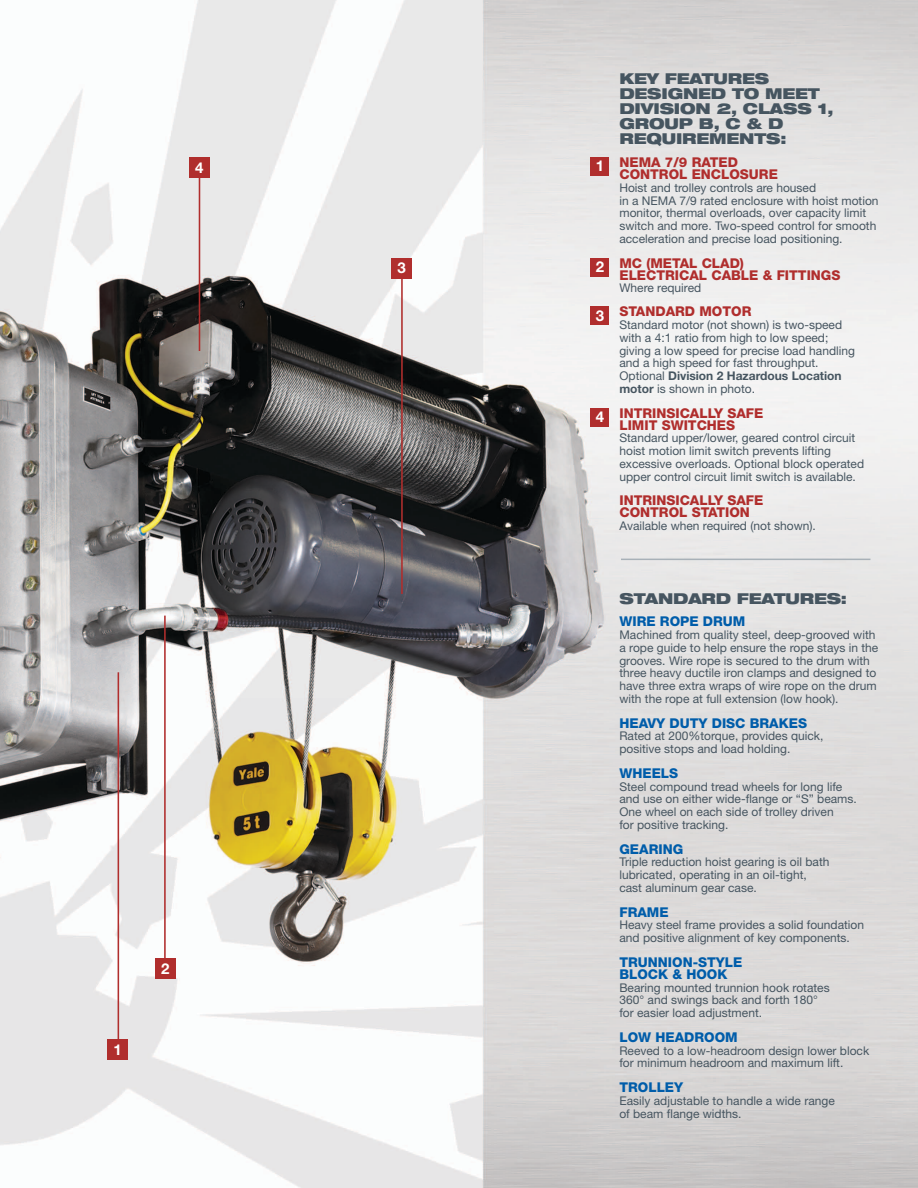
<style>
.page{position:relative;width:918px;height:1188px;background:#fff}
.page>*{position:absolute;margin:0;border:0;box-sizing:border-box;transform-origin:0 0}
.Cutaway_Descriptions{font:900 expanded 15px/15px "Helvetica Neue";letter-spacing:-.01em;color:#465560}
.t1{font:700 15px "Helvetica Neue";color:#fff}
.Cutaway_Descriptions-2{font:800 13.5px/12px "Helvetica Neue";color:#b02e2d}
.Cutaway_Headings{font:800 13.5px/12px "Helvetica Neue";color:#005daa}
.Cutaway_Headings-2{font:800 13.5px/12px "Helvetica Neue";color:#b02e2d}
.Cutaway_Descriptions-3{font:12px/12.8px "Helvetica Neue";color:#465560}
.s1{font-weight:700}
</style>
<div class="page">
<img style="left:0;top:0;width:918px;height:1188px">
<hr style="left:118px;top:672px;width:1px;height:368px;background:#b02e2d">
<div style="left:107px;top:1039px;width:21px;height:21px;background:#b02e2d"></div>
<hr style="left:164px;top:616px;width:2px;height:346px;background:#b02e2d">
<div style="left:155px;top:958px;width:21px;height:21px;background:#b02e2d"></div>
<div style="left:591px;top:157px;width:18px;height:19px;background:#b02e2d"></div>
<div style="left:591px;top:258px;width:18px;height:18px;background:#b02e2d"></div>
<div style="left:591px;top:307px;width:18px;height:18px;background:#b02e2d"></div>
<hr style="left:621px;top:559px;width:249px;height:1px;background:#a8b1b8">
<hr style="left:401px;top:270px;width:2px;height:324px;background:#b02e2d">
<div style="left:392px;top:258px;width:20px;height:21px;background:#b02e2d"></div>
<div style="left:591px;top:408px;width:18px;height:18px;background:#b02e2d"></div>
<hr style="left:199px;top:166px;width:1px;height:185px;background:#b02e2d">
<div style="left:189px;top:157px;width:21px;height:21px;background:#b02e2d"></div>
<p class="t1" style="left:195px;top:158px;width:10px">4</p>
<p class="t1" style="left:114px;top:1040px;width:10px">1</p>
<p class="t1" style="left:161px;top:959px;width:10px">2</p>
<p class="t1" style="left:398px;top:259px;width:10px">3</p>
<p class="t1" style="left:596px;top:157px;width:10px">1</p>
<p class="t1" style="left:596px;top:258px;width:10px">2</p>
<p class="t1" style="left:596px;top:306px;width:10px">3</p>
<p class="t1" style="left:596px;top:408px;width:10px">4</p>
<p class="Cutaway_Descriptions" style="left:619px;top:71px;width:216px">KEY FEATURES<br>DESIGNED TO MEET<br>DIVISION 2, CLASS 1,<br>GROUP B, C &amp; D<br>REQUIREMENTS:</p>
<p class="Cutaway_Descriptions-2" style="left:619px;top:156px;width:160px">NEMA 7/9 RATED<br>CONTROL ENCLOSURE</p>
<p class="Cutaway_Descriptions-3" style="left:619px;top:181px;width:261px">Hoist and trolley controls are housed<br>in a NEMA 7/9 rated enclosure with hoist motion monitor, thermal overloads, over capacity limit switch and more. Two-speed control for smooth acceleration and precise load positioning.</p>
<p class="Cutaway_Descriptions-2" style="left:619px;top:257px;width:222px">MC (METAL CLAD)<br>ELECTRICAL CABLE &amp; FITTINGS</p>
<p class="Cutaway_Descriptions-3" style="left:619px;top:281px;width:83px">Where required</p>
<p class="Cutaway_Descriptions-2" style="left:619px;top:305px;width:134px">STANDARD MOTOR</p>
<p class="Cutaway_Descriptions-3" style="left:619px;top:318px;width:237px">Standard motor (not shown) is two-speed with a 4:1 ratio from high to low speed; giving a low speed for precise load handling and a high speed for fast throughput.<br>Optional <span class="s1">Division 2 Hazardous Location motor</span> is shown in photo.</p>
<p class="Cutaway_Headings-2" style="left:619px;top:407px;width:146px">INTRINSICALLY SAFE<br>LIMIT SWITCHES</p>
<p class="Cutaway_Descriptions-3" style="left:619px;top:431px;width:246px">Standard upper/lower, geared control circuit hoist motion limit switch prevents lifting excessive overloads. Optional block operated upper control circuit limit switch is available.</p>
<p class="Cutaway_Descriptions-2" style="left:619px;top:494px;width:146px">INTRINSICALLY SAFE<br>CONTROL STATION</p>
<p class="Cutaway_Descriptions-3" style="left:619px;top:519px;width:198px">Available when required (not shown).</p>
<p class="Cutaway_Descriptions" style="left:619px;top:590px;width:229px">STANDARD FEATURES:</p>
<p class="Cutaway_Headings" style="left:619px;top:615px;width:127px">WIRE ROPE DRUM</p>
<p class="Cutaway_Descriptions-3" style="left:619px;top:628px;width:260px">Machined from quality steel, deep-grooved with a rope guide to help ensure the rope stays in the grooves. Wire rope is secured to the drum with three heavy ductile iron clamps and designed to have three extra wraps of wire rope on the drum with the rope at full extension (low hook).</p>
<p class="Cutaway_Headings" style="left:619px;top:717px;width:189px">HEAVY DUTY DISC BRAKES</p>
<p class="Cutaway_Descriptions-3" style="left:619px;top:729px;width:206px">Rated at 200%torque, provides quick, positive stops and load holding.</p>
<p class="Cutaway_Headings" style="left:619px;top:767px;width:60px">WHEELS</p>
<p class="Cutaway_Descriptions-3" style="left:619px;top:780px;width:239px">Steel compound tread wheels for long life and use on either wide-flange or “S” beams.<br>One wheel on each side of trolley driven<br>for positive tracking.</p>
<p class="Cutaway_Headings" style="left:619px;top:843px;width:65px">GEARING</p>
<p class="Cutaway_Descriptions-3" style="left:619px;top:855px;width:212px">Triple reduction hoist gearing is oil bath lubricated, operating in an oil-tight, cast aluminum gear case.</p>
<p class="Cutaway_Headings" style="left:619px;top:906px;width:51px">FRAME</p>
<p class="Cutaway_Descriptions-3" style="left:619px;top:918px;width:246px">Heavy steel frame provides a solid foundation and positive alignment of key components.</p>
<p class="Cutaway_Headings" style="left:619px;top:956px;width:125px">TRUNNION-STYLE<br>BLOCK &amp; HOOK</p>
<p class="Cutaway_Descriptions-3" style="left:619px;top:981px;width:212px">Bearing mounted trunnion hook rotates<br>360° and swings back and forth 180° for easier load adjustment.</p>
<p class="Cutaway_Headings" style="left:619px;top:1031px;width:120px">LOW HEADROOM</p>
<p class="Cutaway_Descriptions-3" style="left:619px;top:1044px;width:251px">Reeved to a low-headroom design lower block for minimum headroom and maximum lift.</p>
<p class="Cutaway_Headings" style="left:619px;top:1081px;width:65px">TROLLEY</p>
<p class="Cutaway_Descriptions-3" style="left:619px;top:1094px;width:217px">Easily adjustable to handle a wide range of beam flange widths.</p>
</div>
